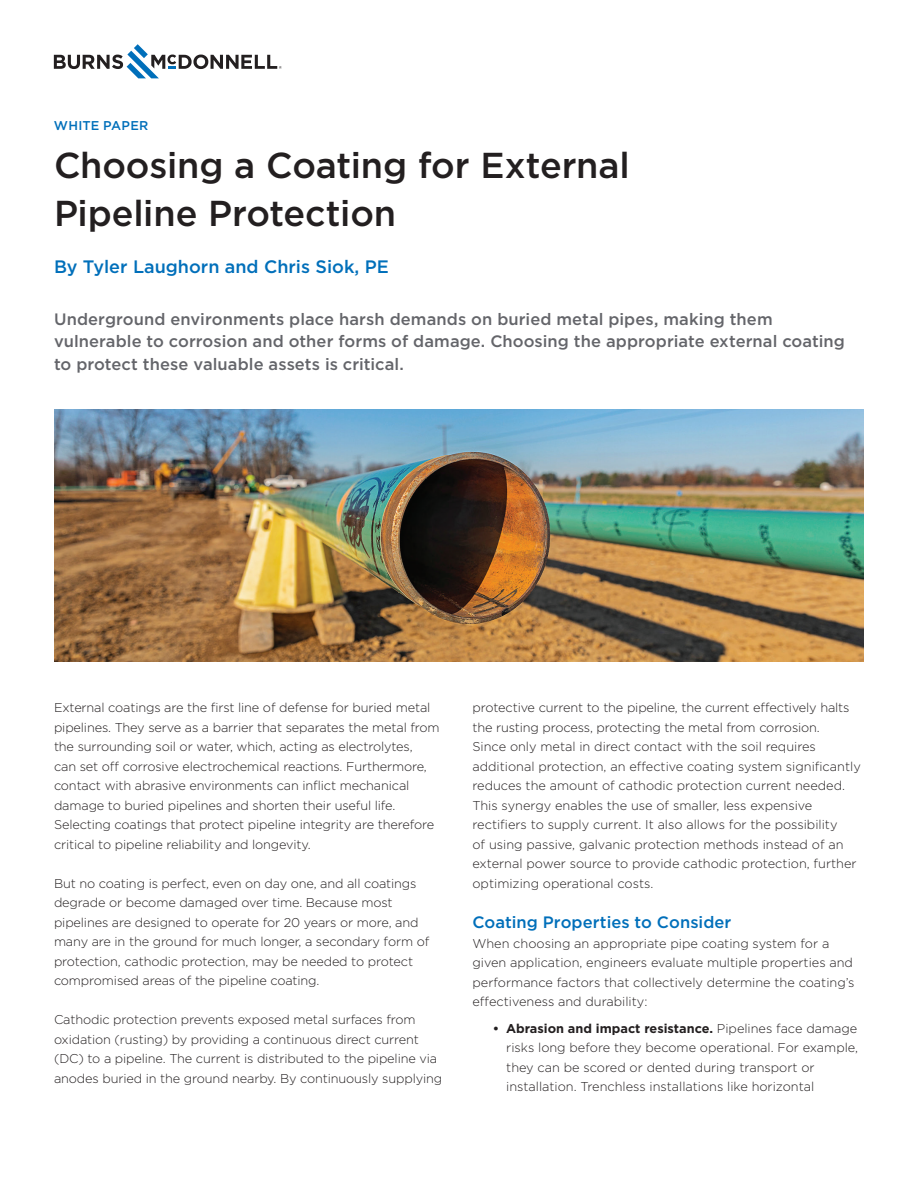
<style>
.page{position:relative;width:918px;height:1188px;background:#fff}
.page>*{position:absolute;margin:0;border:0;box-sizing:border-box;transform-origin:0 0}
.t1{font:500 36px/48px "Gotham";letter-spacing:-.005em;color:#231f20}
.t2{font:500 18px "Gotham";color:#006fba}
.t3{font:500 16.5px/22.5px "Gotham";letter-spacing:.005em;color:#64656a}
.t4{font:500 16.5px "Gotham";color:#006fba}
.t5{font:300 12.75px/19.5px "Gotham";letter-spacing:-.01em;color:#231f20}
.t6{font:500 12.75px "Gotham";letter-spacing:.015em;color:#006fba}
.s1{font-weight:700}
</style>
<div class="page">
<svg style="left:54px;top:44px;width:228px;height:34px"></svg>
<img style="left:54px;top:410px;width:810px;height:252px">
<p class="t6" style="left:54px;top:117px;width:96px">WHITE PAPER</p>
<h1 class="t1" style="left:54px;top:141px;width:577px">Choosing a Coating for External<br>Pipeline Protection</h1>
<h2 class="t2" style="left:54px;top:255px;width:336px">By Tyler Laughorn and Chris Siok, PE</h2>
<p class="t3" style="left:54px;top:307px;width:792px">Underground environments place harsh demands on buried metal pipes, making them vulnerable to corrosion and other forms of damage. Choosing the appropriate external coating to protect these valuable assets is critical.</p>
<p class="t5" style="left:54px;top:698px;width:387px">External coatings are the first line of defense for buried metal pipelines. They serve as a barrier that separates the metal from the surrounding soil or water, which, acting as electrolytes,<br>can set off corrosive electrochemical reactions. Furthermore, contact with abrasive environments can inflict mechanical damage to buried pipelines and shorten their useful life.<br>Selecting coatings that protect pipeline integrity are therefore critical to pipeline reliability and longevity.</p>
<p class="t5" style="left:54px;top:873px;width:377px">But no coating is perfect, even on day one, and all coatings degrade or become damaged over time. Because most pipelines are designed to operate for 20 years or more, and many are in the ground for much longer, a secondary form of protection, cathodic protection, may be needed to protect compromised areas of the pipeline coating.</p>
<p class="t5" style="left:54px;top:1010px;width:390px">Cathodic protection prevents exposed metal surfaces from oxidation (rusting) by providing a continuous direct current (DC) to a pipeline. The current is distributed to the pipeline via anodes buried in the ground nearby. By continuously supplying</p>
<p class="t5" style="left:473px;top:698px;width:390px">protective current to the pipeline, the current effectively halts the rusting process, protecting the metal from corrosion.<br>Since only metal in direct contact with the soil requires additional protection, an effective coating system significantly reduces the amount of cathodic protection current needed.<br>This synergy enables the use of smaller, less expensive rectifiers to supply current. It also allows for the possibility<br>of using passive, galvanic protection methods instead of an external power source to provide cathodic protection, further optimizing operational costs.</p>
<p class="t4" style="left:472px;top:912px;width:260px">Coating Properties to Consider</p>
<p class="t5" style="left:472px;top:933px;width:384px">When choosing an appropriate pipe coating system for a given application, engineers evaluate multiple properties and performance factors that collectively determine the coating’s effectiveness and durability:</p>
<p class="t5" style="left:506px;top:1018px;width:353px;text-indent:-14px"><span class="s1">• Abrasion and impact resistance.</span> Pipelines face damage risks long before they become operational. For example, they can be scored or dented during transport or installation. Trenchless installations like horizontal</p>
</div>
